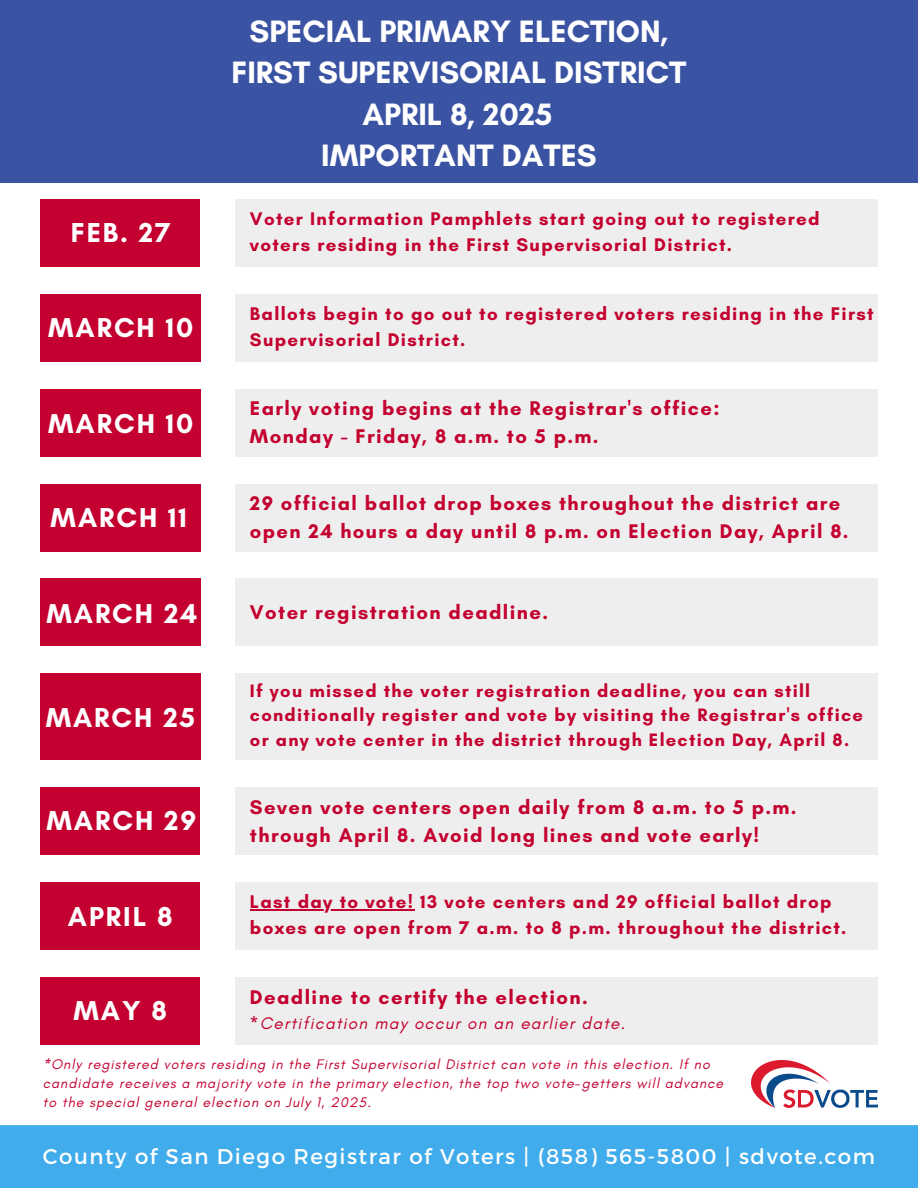
<style>
.page{position:relative;width:918px;height:1188px;background:#fff}
.page>*{position:absolute;margin:0;border:0;box-sizing:border-box;transform-origin:0 0}
.t1{font:700 31.5px "Glacial Indifference";color:#fff}
.t2{font:700 27.9px "Glacial Indifference";letter-spacing:.07em;color:#fff}
.t3{font:21.3px "Montserrat";letter-spacing:.07em;color:#fff}
.t4{font:700 20.1px "Glacial Indifference";letter-spacing:.07em;color:#c3002f}
.t5{font:700 18.6px/25.8px "Glacial Indifference";letter-spacing:.07em;color:#c3002f}
.t6{font:700 18.3px/24.8px "Glacial Indifference";letter-spacing:.07em;color:#c3002f}
.t7{font:italic 17.1px "Glacial Indifference";letter-spacing:.07em;color:#c3002f}
.t8{font:italic 14.1px/19.2px "Glacial Indifference";letter-spacing:.07em;color:#c3002f}
.s1{font-weight:700;font-style:normal}
</style>
<div class="page">
<div style="left:0;top:1125px;width:918px;height:63px;background:#41aceb"></div>
<div style="left:0;top:0;width:918px;height:182px;background:#3b53a3"></div>
<div style="left:236px;top:199px;width:642px;height:68px;background:#efeeee"></div>
<div style="left:236px;top:294px;width:642px;height:68px;background:#efeeee"></div>
<img style="left:752px;top:1061px;width:126px;height:47px">
<div style="left:40px;top:294px;width:161px;height:68px;background:#c3002f"></div>
<div style="left:40px;top:199px;width:160px;height:68px;background:#c3002f"></div>
<div style="left:236px;top:389px;width:642px;height:67px;background:#efeeee"></div>
<div style="left:40px;top:389px;width:161px;height:68px;background:#c3002f"></div>
<div style="left:236px;top:484px;width:642px;height:67px;background:#efeeee"></div>
<div style="left:40px;top:484px;width:161px;height:68px;background:#c3002f"></div>
<div style="left:236px;top:579px;width:642px;height:67px;background:#efeeee"></div>
<div style="left:40px;top:579px;width:161px;height:67px;background:#c3002f"></div>
<div style="left:236px;top:673px;width:642px;height:87px;background:#efeeee"></div>
<div style="left:40px;top:673px;width:161px;height:87px;background:#c3002f"></div>
<div style="left:236px;top:787px;width:642px;height:68px;background:#efeeee"></div>
<div style="left:40px;top:787px;width:160px;height:68px;background:#c3002f"></div>
<div style="left:236px;top:882px;width:642px;height:68px;background:#efeeee"></div>
<div style="left:40px;top:882px;width:160px;height:68px;background:#c3002f"></div>
<hr style="left:250px;top:909px;width:164px;height:1px;background:#c3002f">
<div style="left:236px;top:977px;width:642px;height:67px;background:#efeeee"></div>
<div style="left:40px;top:977px;width:160px;height:68px;background:#c3002f"></div>
<p class="t1" style="left:250px;top:12px;width:420px">SPECIAL PRIMARY ELECTION,</p>
<h2 class="t1" style="left:232px;top:53px;width:456px">FIRST SUPERVISORIAL DISTRICT</h2>
<h5 class="t1" style="left:362px;top:95px;width:192px">APRIL 8, 2025</h5>
<p class="t2" style="left:71px;top:216px;width:101px">FEB. 27</p>
<h2 class="t2" style="left:48px;top:311px;width:147px">MARCH 10</h2>
<p class="t2" style="left:48px;top:406px;width:146px">MARCH 10</p>
<h2 class="t2" style="left:51px;top:501px;width:138px">MARCH 11</h2>
<h1 class="t1" style="left:321px;top:136px;width:277px">IMPORTANT DATES</h1>
<h1 class="t5" style="left:250px;top:206px;width:571px">Voter Information Pamphlets start going out to registered voters residing in the First Supervisorial District.</h1>
<h1 class="t5" style="left:250px;top:301px;width:625px">Ballots begin to go out to registered voters residing in the First<br>Supervisorial District.</h1>
<h2 class="t4" style="left:250px;top:396px;width:471px">Early voting begins at the Registrar's office:</h2>
<h2 class="t4" style="left:250px;top:424px;width:350px">Monday - Friday, 8 a.m. to 5 p.m.</h2>
<h5 class="t4" style="left:250px;top:491px;width:592px">29 official ballot drop boxes throughout the district are</h5>
<h5 class="t4" style="left:250px;top:519px;width:600px">open 24 hours a day until 8 p.m. on Election Day, April 8.</h5>
<h3 class="t2" style="left:46px;top:597px;width:152px">MARCH 24</h3>
<p class="t4" style="left:250px;top:600px;width:300px">Voter registration deadline.</p>
<p class="t2" style="left:46px;top:700px;width:151px">MARCH 25</p>
<h2 class="t2" style="left:46px;top:804px;width:152px">MARCH 29</h2>
<h3 class="t2" style="left:68px;top:900px;width:106px">APRIL 8</h3>
<h2 class="t6" style="left:250px;top:678px;width:615px">If you missed the voter registration deadline, you can still conditionally register and vote by visiting the Registrar's office or any vote center in the district through Election Day, April 8.</h2>
<h3 class="t4" style="left:250px;top:795px;width:548px">Seven vote centers open daily from 8 a.m. to 5 p.m.</h3>
<h3 class="t4" style="left:250px;top:823px;width:511px">through April 8. Avoid long lines and vote early!</h3>
<p class="t5" style="left:250px;top:889px;width:583px">Last day to vote! 13 vote centers and 29 official ballot drop</p>
<p class="t5" style="left:250px;top:915px;width:598px">boxes are open from 7 a.m. to 8 p.m. throughout the district.</p>
<p class="t4" style="left:250px;top:985px;width:339px">Deadline to certify the election.</p>
<p class="t7" style="left:250px;top:1013px;width:377px"><span class="s1">*</span>Certification may occur on an earlier date.</p>
<h5 class="t8" style="left:43px;top:1054px;width:682px"><span class="s1">*</span>Only registered voters residing in the First Supervisorial District can vote in this election. If no candidate receives a majority vote in the primary election, the top two vote-getters will advance to the special general election on July 1, 2025.</h5>
<h2 class="t2" style="left:74px;top:994px;width:95px">MAY 8</h2>
<h1 class="t3" style="left:43px;top:1143px;width:834px">County of San Diego Registrar of Voters | (858) 565-5800 | sdvote.com</h1>
</div>
